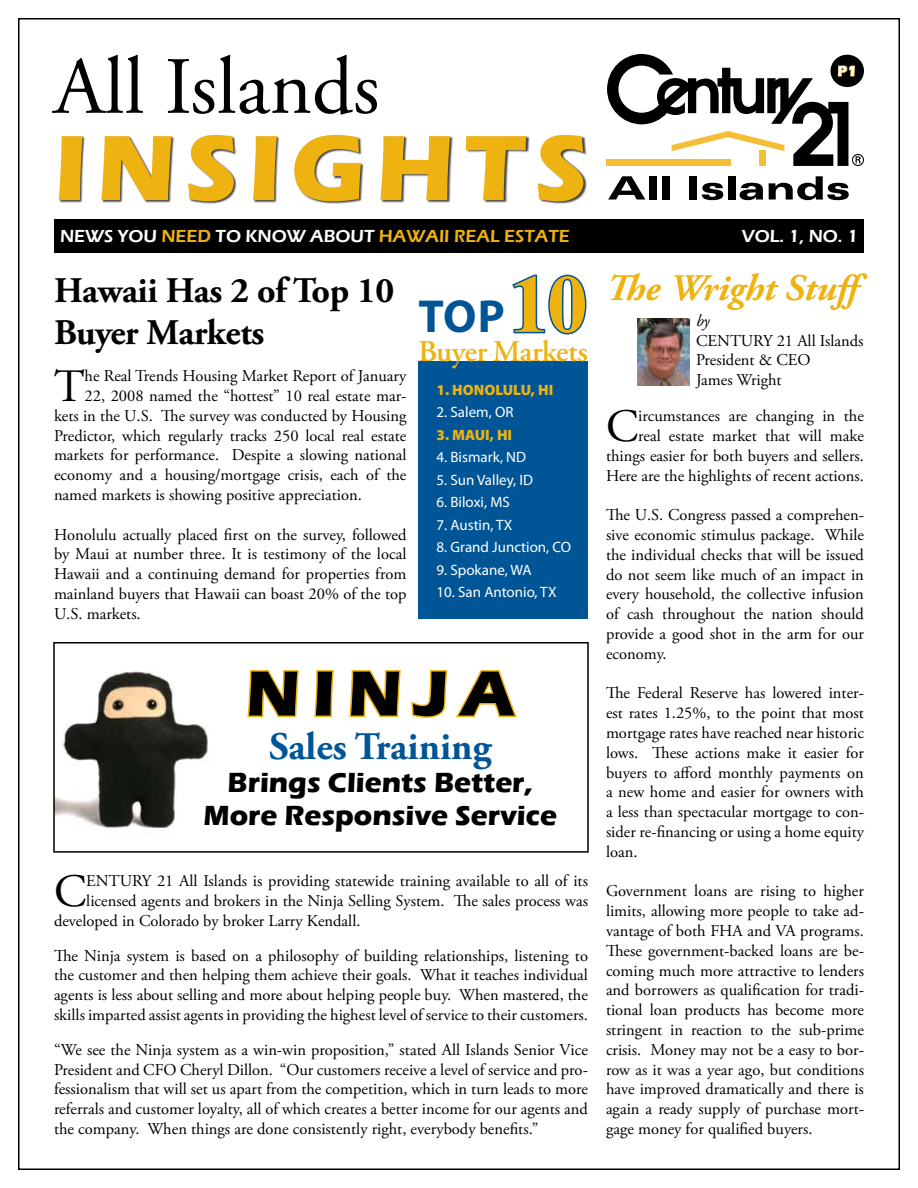
<style>
.page{position:relative;width:918px;height:1188px;background:#fff}
.page>*{position:absolute;margin:0;border:0;box-sizing:border-box;transform-origin:0 0}
.t1{font:700 96px "Eras ITC";letter-spacing:.105em;color:#eeb211}
.t2{font:81px "Adobe Garamond Pro";color:#000}
.t3{font:700 66px "Eras ITC";letter-spacing:.19em;color:#000}
.t4{font:700 46.5px "Myriad Pro";color:#005596}
.t5{font:46.35px "Adobe Garamond Pro";color:#000}
.t6{font:700 39px "Adobe Garamond Pro";color:#005596}
.t7{font:italic 700 37.5px "Adobe Garamond Pro";color:#eeb211}
.t8{font:700 36px/42px "Adobe Garamond Pro";letter-spacing:-.01em;color:#000}
.t9{font:600 30px "Adobe Garamond Pro";letter-spacing:-.01em;color:#eeb211}
.t10{font:700 28.5px/33px "Eras ITC";color:#000;text-align:center}
.t11{font:600 18px "Eras ITC";color:#eeb211}
.t12{font:600 18px "Eras ITC";color:#fff}
.t13{font:16.5px/19.8px "Adobe Garamond Pro";color:#000;text-align:justify}
.t14{font:italic 16.5px "Adobe Garamond Pro";color:#000}
.t15{font:15px "Myriad Pro";color:#fff}
.t16{font:900 15px "Myriad Pro";color:#eeb211}
.t17{font:700 15px "Eras ITC";color:#fff}
.s1{color:#fff}
.s2{font-family:"Times New Roman";font-size:82.5px;color:#eeb211}
</style>
<div class="page">
<div style="left:606px;top:160px;width:124px;height:6px;background:#f4bf36"></div>
<svg style="left:608px;top:176px;width:37px;height:24px"></svg>
<div style="left:728px;top:176px;width:7px;height:24px;background:#000"></div>
<svg style="left:740px;top:183px;width:23px;height:17px"></svg>
<div style="left:649px;top:176px;width:7px;height:24px;background:#000"></div>
<div style="left:663px;top:176px;width:7px;height:24px;background:#000"></div>
<div style="left:690px;top:176px;width:7px;height:24px;background:#000"></div>
<svg style="left:702px;top:183px;width:21px;height:17px"></svg>
<svg style="left:769px;top:176px;width:80px;height:24px"></svg>
<div style="left:58px;top:134px;width:529px;height:71px;background:#000;opacity:.75"></div>
<div style="left:54px;top:219px;width:810px;height:33px;background:#000"></div>
<img style="left:638px;top:319px;width:51px;height:67px">
<div style="left:418px;top:362px;width:170px;height:257px;background:#005596"></div>
<svg style="left:512px;top:274px;width:75px;height:61px"></svg>
<img style="left:56px;top:671px;width:153px;height:157px">
<div style="left:53px;top:642px;width:536px;height:211px;border:2px solid #000"></div>
<svg style="left:247px;top:670px;width:52px;height:48px"></svg>
<svg style="left:314px;top:670px;width:20px;height:48px"></svg>
<svg style="left:349px;top:670px;width:52px;height:48px"></svg>
<svg style="left:411px;top:670px;width:106px;height:48px"></svg>
<svg style="left:607px;top:54px;width:257px;height:112px"></svg>
<h2 class="t2" style="left:54px;top:38px;width:327px">All Islands</h2>
<h1 class="t1" style="left:54px;top:113px;width:535px">INSIGHTS</h1>
<p class="t11" style="left:60px;top:226px;width:511px"><span class="s1">NEWS YOU</span> NEED <span class="s1">TO KNOW ABOUT</span> HAWAII REAL ESTATE</p>
<p class="t12" style="left:742px;top:226px;width:118px">VOL. 1, NO. 1</p>
<p class="t17" style="left:838px;top:62px;width:21px">P1</p>
<h3 class="t8" style="left:54px;top:270px;width:342px">Hawaii Has 2 of Top 10<br>Buyer Markets</h3>
<h3 class="t5" style="left:54px;top:358px;width:32px">T</h3>
<p class="t13" style="left:85px;top:367px;width:323px">he Real Trends Housing Market Report of January</p>
<p class="t13" style="left:85px;top:386px;width:323px">22, 2008 named the “hottest” 10 real estate mar-</p>
<p class="t13" style="left:54px;top:406px;width:354px">kets in the U.S. The survey was conducted by Housing</p>
<p class="t13" style="left:54px;top:426px;width:354px">Predictor, which regularly tracks 250 local real estate</p>
<p class="t13" style="left:54px;top:446px;width:354px">markets for performance. Despite a slowing national</p>
<p class="t13" style="left:54px;top:466px;width:354px">economy and a housing/mortgage crisis, each of the</p>
<p class="t13" style="left:54px;top:485px;width:309px">named markets is showing positive appreciation.</p>
<p class="t13" style="left:54px;top:525px;width:354px">Honolulu actually placed first on the survey, followed by Maui at number three. It is testimony of the local Hawaii and a continuing demand for properties from mainland buyers that Hawaii can boast 20% of the top U.S. markets.</p>
<h3 class="t4" style="left:418px;top:286px;width:171px">TOP<span class="s2">10</span></h3>
<h3 class="t9" style="left:418px;top:335px;width:171px">Buyer Markets</h3>
<p class="t16" style="left:436px;top:379px;width:118px">1. HONOLULU, HI</p>
<p class="t15" style="left:436px;top:403px;width:78px">2. Salem, OR</p>
<p class="t16" style="left:436px;top:424px;width:77px">3. MAUI, HI</p>
<p class="t15" style="left:436px;top:448px;width:91px">4. Bismark, ND</p>
<p class="t15" style="left:436px;top:470px;width:98px">5. Sun Valley, ID</p>
<p class="t15" style="left:436px;top:493px;width:75px">6. Biloxi, MS</p>
<p class="t15" style="left:436px;top:515px;width:78px">7. Austin, TX</p>
<p class="t15" style="left:436px;top:538px;width:136px">8. Grand Junction, CO</p>
<p class="t15" style="left:436px;top:560px;width:97px">9. Spokane, WA</p>
<p class="t15" style="left:436px;top:583px;width:122px">10. San Antonio, TX</p>
<h3 class="t3" style="left:246px;top:656px;width:270px">NINJA</h3>
<h3 class="t6" style="left:269px;top:724px;width:224px">Sales Training</h3>
<h3 class="t10" style="left:204px;top:766px;width:355px">Brings Clients Better,<br>More Responsive Service</h3>
<h3 class="t5" style="left:54px;top:863px;width:34px">C</h3>
<p class="t13" style="left:86px;top:872px;width:503px">ENTURY 21 All Islands is providing statewide training available to all of its</p>
<p class="t13" style="left:86px;top:891px;width:503px">licensed agents and brokers in the Ninja Selling System. The sales process was</p>
<p class="t13" style="left:54px;top:911px;width:308px">developed in Colorado by broker Larry Kendall.</p>
<p class="t13" style="left:54px;top:946px;width:536px">The Ninja system is based on a philosophy of building relationships, listening to the customer and then helping them achieve their goals. What it teaches individual agents is less about selling and more about helping people buy. When mastered, the skills imparted assist agents in providing the highest level of service to their customers.</p>
<p class="t13" style="left:54px;top:1040px;width:536px">“We see the Ninja system as a win-win proposition,” stated All Islands Senior Vice President and CFO Cheryl Dillon. “Our customers receive a level of service and pro&shy;fessionalism that will set us apart from the competition, which in turn leads to more referrals and customer loyalty, all of which creates a better income for our agents and the company. When things are done consistently right, everybody benefits.”</p>
<h3 class="t7" style="left:606px;top:266px;width:269px">The Wright Stuff</h3>
<p class="t14" style="left:696px;top:311px;width:15px">by</p>
<p class="t13" style="left:696px;top:331px;width:169px;text-align:left">CENTURY 21 All Islands<br>President &amp; CEO<br>James Wright</p>
<h3 class="t5" style="left:606px;top:398px;width:34px">C</h3>
<p class="t13" style="left:606px;top:407px;width:260px;text-align:right">ircumstances are changing in the<br>real estate market that will make things easier for both buyers and sellers.<br>Here are the highlights of recent actions.</p>
<p class="t13" style="left:606px;top:506px;width:260px">The U.S. Congress passed a comprehen&shy;sive economic stimulus package. While the individual checks that will be issued do not seem like much of an impact in every household, the collective infusion of cash throughout the nation should provide a good shot in the arm for our economy.</p>
<p class="t13" style="left:606px;top:684px;width:260px">The Federal Reserve has lowered inter&shy;est rates 1.25%, to the point that most mortgage rates have reached near historic lows. These actions make it easier for buyers to afford monthly payments on a new home and easier for owners with a less than spectacular mortgage to con&shy;sider re-financing or using a home equity loan.</p>
<p class="t13" style="left:606px;top:882px;width:260px">Government loans are rising to higher limits, allowing more people to take ad&shy;vantage of both FHA and VA programs.<br>These government-backed loans are be&shy;coming much more attractive to lenders and borrowers as qualification for tradi&shy;tional loan products has become more stringent in reaction to the sub-prime crisis. Money may not be a easy to bor&shy;row as it was a year ago, but conditions have improved dramatically and there is again a ready supply of purchase mort&shy;gage money for qualified buyers.</p>
</div>
